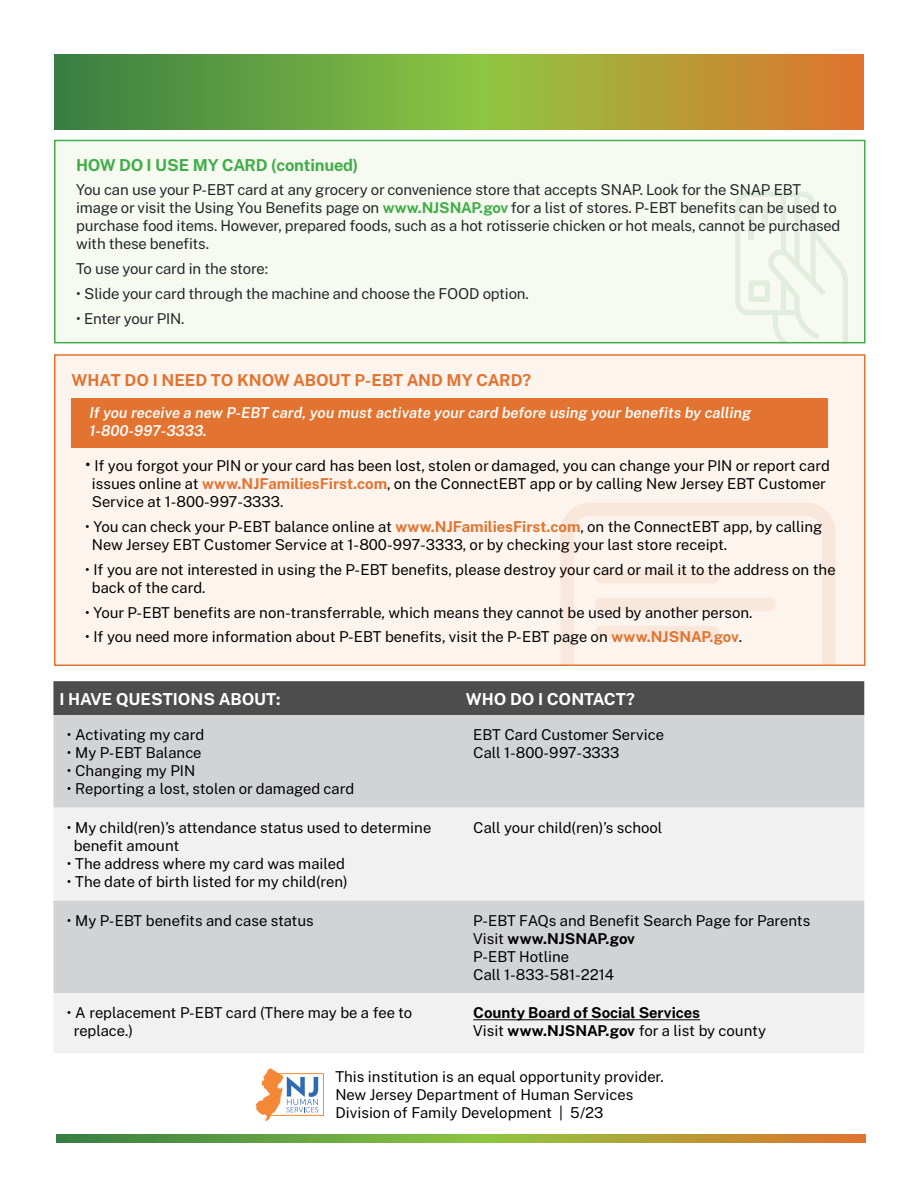
<style>
.page{position:relative;width:918px;height:1188px;background:#fff}
.page>*{position:absolute;margin:0;border:0;box-sizing:border-box;transform-origin:0 0}
.t1{font:700 16.5px "Public Sans";color:#e37330}
.t2{font:700 16.5px "Public Sans";color:#fff}
.t3{font:700 16.5px "Public Sans";letter-spacing:-.01em;color:#41ad49}
.t4{font:15px/18px "Public Sans";color:#000}
.t5{font:15px/18px "Public Sans";letter-spacing:-.01em;color:#212529}
.t6{font:italic 600 15px "Public Sans";color:#fff}
.t7{font:700 15px "Public Sans";color:#000}
.s1{font-weight:700;color:#41ad49}
.s2{font-size:18px}
.s3{font-weight:700;color:#e37330}
.s4{font-weight:400}
.s5{font-weight:700}
</style>
<div class="page">
<div style="left:54px;top:140px;width:812px;height:203px;background:#f6faf0;border:2px solid #41ad49"></div>
<div style="left:54px;top:354px;width:812px;height:312px;background:#fdf4ee;border:2px solid #e37330"></div>
<svg style="left:56px;top:1134px;width:810px;height:8px;background:#8a9e3c"></svg>
<svg style="left:54px;top:54px;width:810px;height:75px;background:#889e3c"></svg>
<div style="left:53px;top:681px;width:811px;height:34px;background:#4e4d4d"></div>
<div style="left:53px;top:715px;width:811px;height:93px;background:#d1d3d4"></div>
<svg style="left:53px;top:808px;width:811px;height:245px;fill:#f1f1f2"></svg>
<hr style="left:473px;top:1019px;width:227px;height:1px;background:#000">
<div style="left:72px;top:398px;width:756px;height:49px;background:#e37330"></div>
<svg style="left:735px;top:192px;width:113px;height:151px"></svg>
<svg style="left:560px;top:503px;width:276px;height:162px"></svg>
<div style="left:270px;top:1073px;width:54px;height:43px;border:1px solid #f58836"></div>
<svg style="left:255px;top:1068px;width:63px;height:53px"></svg>
<p class="t3" style="left:76px;top:152px;width:284px">HOW DO I USE MY CARD (continued)</p>
<p class="t5" style="left:76px;top:180px;width:766px">You can use your P-EBT card at any grocery or convenience store that accepts SNAP. Look for the SNAP EBT image or visit the Using You Benefits page on <span class="s1">www.NJSNAP.gov</span> for a list of stores. P-EBT benefits can be used to purchase food items. However, prepared foods, such as a hot rotisserie chicken or hot meals, cannot be purchased with these benefits.</p>
<p class="t5" style="left:76px;top:259px;width:193px">To use your card in the store:</p>
<p class="t5" style="left:76px;top:284px;width:454px">• Slide your card through the machine and choose the FOOD option.</p>
<p class="t5" style="left:76px;top:308px;width:110px">• Enter your PIN.</p>
<p class="t1" style="left:72px;top:367px;width:462px">WHAT DO I NEED TO KNOW ABOUT P-EBT AND MY CARD?</p>
<p class="t6" style="left:89px;top:401px;width:663px">If you receive a new P-EBT card, you must activate your card before using your benefits by calling</p>
<p class="t6" style="left:89px;top:419px;width:119px">1-800-997-3333.</p>
<p class="t4" style="left:92px;top:456px;width:739px;text-indent:-7px"><span class="s2">•</span> If you forgot your PIN or your card has been lost, stolen or damaged, you can change your PIN or report card issues online at <span class="s3">www.NJFamiliesFirst.com</span>, on the ConnectEBT app or by calling New Jersey EBT Customer<br>Service at 1-800-997-3333.</p>
<p class="t4" style="left:92px;top:517px;width:732px;text-indent:-7px">• You can check your P-EBT balance online at <span class="s3">www.NJFamiliesFirst.com</span>, on the ConnectEBT app, by calling<br>New Jersey EBT Customer Service at 1-800-997-3333, or by checking your last store receipt.</p>
<p class="t4" style="left:92px;top:560px;width:745px;text-indent:-7px">• If you are not interested in using the P-EBT benefits, please destroy your card or mail it to the address on the back of the card.</p>
<p class="t4" style="left:85px;top:602px;width:669px">• Your P-EBT benefits are non-transferrable, which means they cannot be used by another person.</p>
<p class="t4" style="left:85px;top:627px;width:659px">• If you need more information about P-EBT benefits, visit the P-EBT page on <span class="s3">www.NJSNAP.gov</span>.</p>
<p class="t2" style="left:59px;top:686px;width:223px">I HAVE QUESTIONS ABOUT:</p>
<p class="t2" style="left:466px;top:686px;width:171px">WHO DO I CONTACT?</p>
<p class="t4" style="left:67px;top:725px;width:139px">• Activating my card</p>
<p class="t4" style="left:67px;top:743px;width:136px">• My P-EBT Balance</p>
<p class="t4" style="left:67px;top:761px;width:130px">• Changing my PIN</p>
<p class="t4" style="left:67px;top:779px;width:289px">• Reporting a lost, stolen or damaged card</p>
<p class="t4" style="left:473px;top:725px;width:192px">EBT Card Customer Service</p>
<p class="t4" style="left:473px;top:743px;width:148px">Call 1-800-997-3333</p>
<p class="t4" style="left:74px;top:818px;width:359px;text-indent:-7px">• My child(ren)’s attendance status used to determine benefit amount</p>
<p class="t4" style="left:67px;top:854px;width:280px">• The address where my card was mailed</p>
<p class="t4" style="left:67px;top:872px;width:282px">• The date of birth listed for my child(ren)</p>
<p class="t4" style="left:473px;top:818px;width:191px">Call your child(ren)’s school</p>
<p class="t4" style="left:67px;top:910px;width:248px">• My P-EBT benefits and case status</p>
<p class="t4" style="left:473px;top:910px;width:339px">P-EBT FAQs and Benefit Search Page for Parents</p>
<p class="t7" style="left:473px;top:926px;width:163px"><span class="s4">Visit</span> www.NJSNAP.gov</p>
<p class="t4" style="left:473px;top:946px;width:97px">P-EBT Hotline</p>
<p class="t4" style="left:473px;top:964px;width:143px">Call 1-833-581-2214</p>
<p class="t4" style="left:74px;top:1003px;width:340px;text-indent:-7px">• A replacement P-EBT card (There may be a fee to replace.)</p>
<p class="t7" style="left:473px;top:1001px;width:229px">County Board of Social Services</p>
<p class="t4" style="left:473px;top:1021px;width:294px">Visit <span class="s5">www.NJSNAP.gov</span> for a list by county</p>
<p class="t4" style="left:335px;top:1067px;width:330px">This institution is an equal opportunity provider.</p>
<p class="t4" style="left:335px;top:1085px;width:300px">New Jersey Department of Human Services</p>
<p class="t4" style="left:335px;top:1103px;width:270px">Division of Family Development | 5/23</p>
</div>
